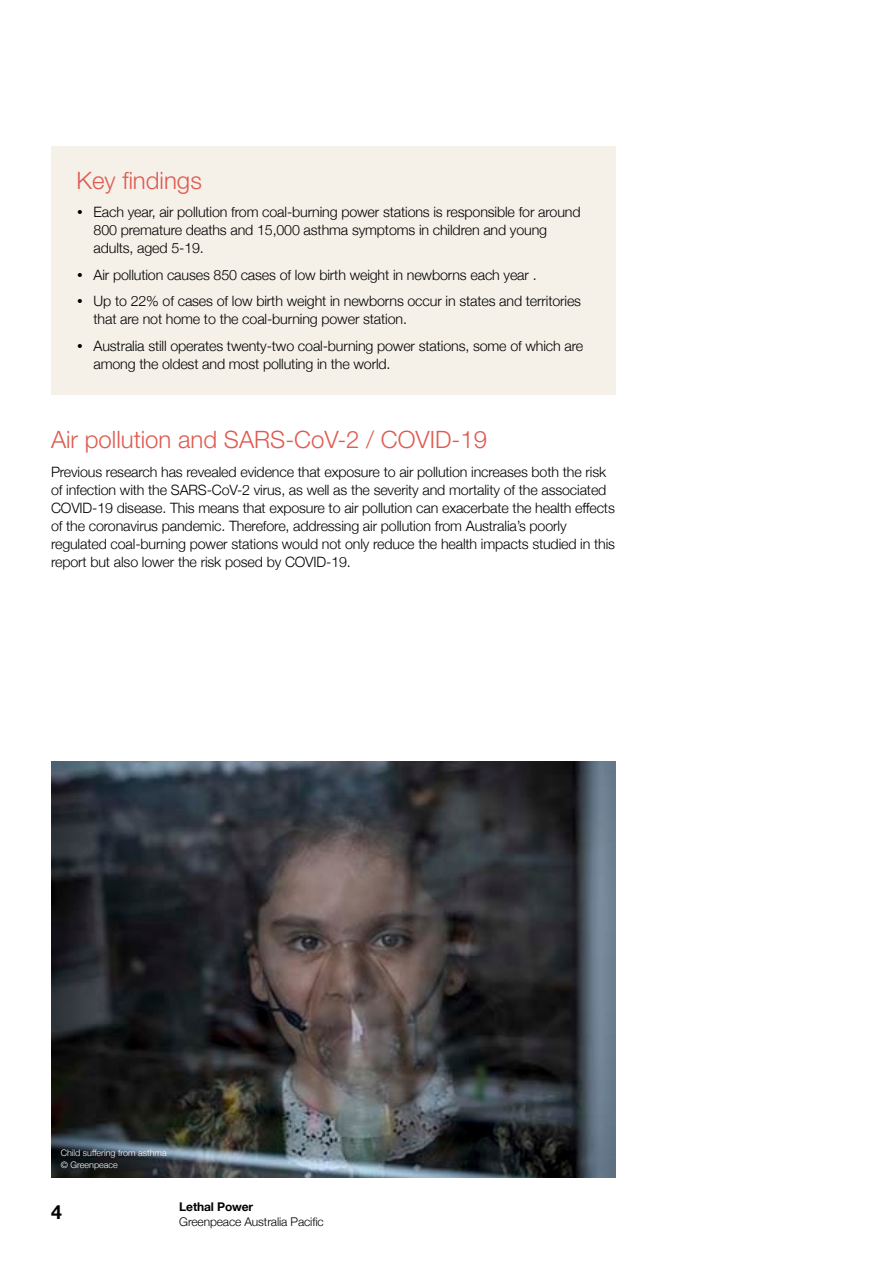
<style>
.page{position:relative;width:893px;height:1263px;background:#fff}
.page>*{position:absolute;margin:0;border:0;box-sizing:border-box;transform-origin:0 0}
.t1{font:300 24px "Helvetica Neue LT Std";color:#de5c52}
.t2{font:700 19.5px "Helvetica Neue";color:#000}
.t3{font:300 14.25px/18px "Helvetica Neue";letter-spacing:-.01em;color:#000}
.t4{font:300 12px "Helvetica Neue";letter-spacing:-.01em;color:#000}
.t5{font:700 12px "Helvetica Neue";letter-spacing:-.01em;color:#000}
.t6{font:300 9px/12px "Helvetica Neue";color:#fff}
.s1{font-family:"Gotham";font-weight:500}
</style>
<div class="page">
<img style="left:51px;top:761px;width:564px;height:417px">
<div style="left:51px;top:146px;width:564px;height:248px;background:#f5f1e9"></div>
<h1 class="t1" style="left:77px;top:165px;width:127px">Key findings</h1>
<p class="t3" style="left:94px;top:202px;width:488px;text-indent:-17px"><span class="s1">•</span> Each year, air pollution from coal-burning power stations is responsible for around<br>800 premature deaths and 15,000 asthma symptoms in children and young adults, aged 5-19.</p>
<p class="t3" style="left:77px;top:265px;width:462px"><span class="s1">•</span> Air pollution causes 850 cases of low birth weight in newborns each year .</p>
<p class="t3" style="left:94px;top:291px;width:489px;text-indent:-17px"><span class="s1">•</span> Up to 22% of cases of low birth weight in newborns occur in states and territories that are not home to the coal-burning power station.</p>
<p class="t3" style="left:94px;top:336px;width:491px;text-indent:-17px"><span class="s1">•</span> Australia still operates twenty-two coal-burning power stations, some of which are among the oldest and most polluting in the world.</p>
<h1 class="t1" style="left:51px;top:425px;width:438px">Air pollution and SARS-CoV-2 / COVID-19</h1>
<p class="t3" style="left:51px;top:462px;width:565px">Previous research has revealed evidence that exposure to air pollution increases both the risk of infection with the SARS-CoV-2 virus, as well as the severity and mortality of the associated COVID-19 disease. This means that exposure to air pollution can exacerbate the health effects of the coronavirus pandemic. Therefore, addressing air pollution from Australia’s poorly regulated coal-burning power stations would not only reduce the health impacts studied in this report but also lower the risk posed by COVID-19.</p>
<p class="t6" style="left:61px;top:1146px;width:108px">Child suffering from asthma © Greenpeace</p>
<h2 class="t2" style="left:51px;top:1197px;width:12px">4</h2>
<p class="t5" style="left:179px;top:1197px;width:76px">Lethal Power</p>
<p class="t4" style="left:179px;top:1212px;width:146px">Greenpeace Australia Pacific</p>
</div>
